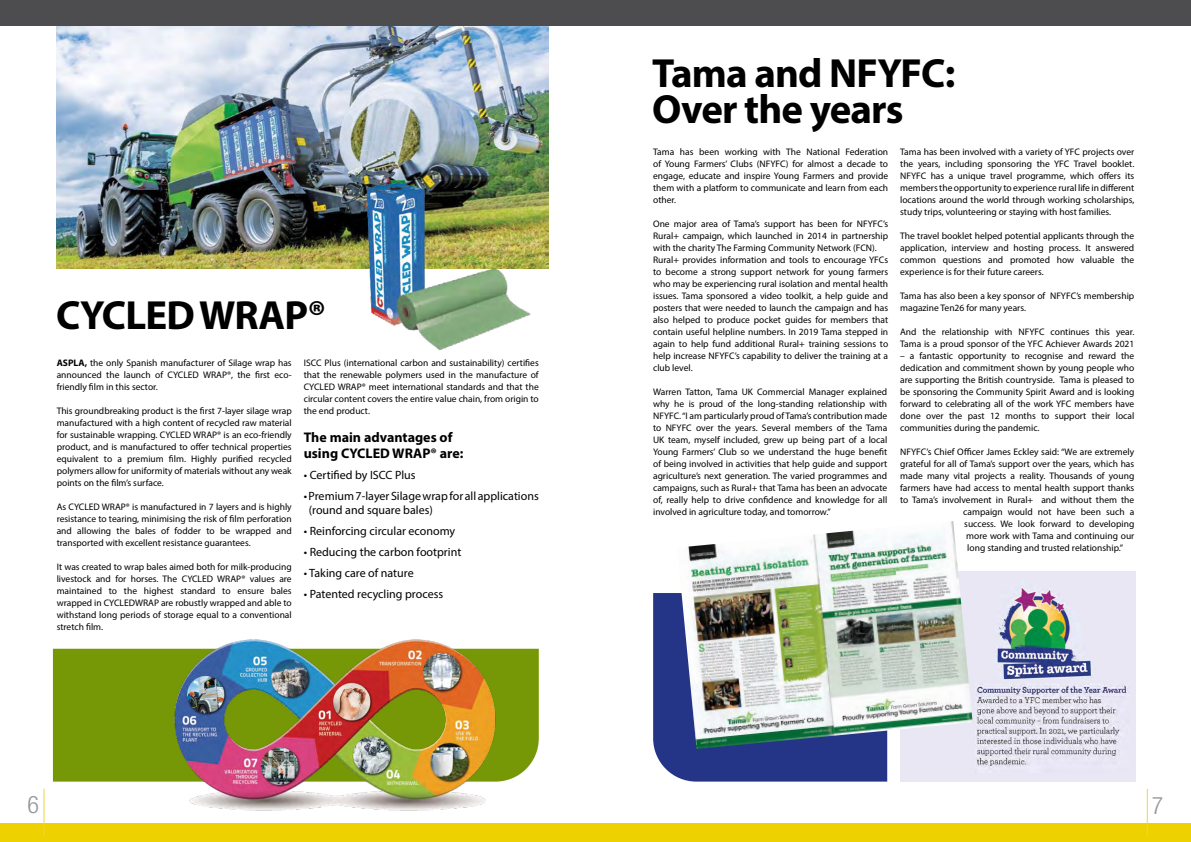
<style>
.page{position:relative;width:1191px;height:842px;background:#fff}
.page>*{position:absolute;margin:0;border:0;box-sizing:border-box;transform-origin:0 0}
.t1{font:700 40.9px/35.3px "Myriad Pro";letter-spacing:-.02em;color:#000}
.t2{font:300 condensed 24px "Helvetica Neue LT Pro";color:#939598}
.t3{font:700 14px/15.8px "Myriad Pro";color:#000}
.t4{font:12px/14px "Myriad Pro";color:#000}
.t5{font:9.5px/12px "Myriad Pro";color:#000;text-align:justify}
.s1{font-weight:700}
</style>
<div class="page">
<div style="left:0;top:823px;width:1191px;height:19px;background:#eed100"></div>
<hr style="left:43px;top:789px;width:1px;height:47px;background:#f1d63c">
<hr style="left:1146px;top:789px;width:1px;height:47px;background:#f1d63c">
<svg style="left:653px;top:593px;width:234px;height:189px;background:#2e3e8d"></svg>
<div style="left:53px;top:649px;width:486px;height:133px;background:#769807"></div>
<img style="left:57px;top:25px;width:492px;height:244px">
<div style="left:0;top:0;width:1191px;height:25px;background:#4d4d4f"></div>
<img style="left:169px;top:639px;width:331px;height:172px">
<img style="left:352px;top:169px;width:191px;height:181px">
<div style="left:900px;top:571px;width:235px;height:211px;background:#e9e7f4"></div>
<img style="left:677px;top:521px;width:295px;height:228px">
<img style="left:975px;top:684px;width:154px;height:83px">
<img style="left:997px;top:587px;width:95px;height:93px">
<h1 class="t1" style="left:56px;top:296px;width:271px">CYCLED WRAP®</h1>
<p class="t5" style="left:57px;top:357px;width:236px"><span class="s1">ASPLA,</span> the only Spanish manufacturer of Silage wrap has announced the launch of CYCLED WRAP®, the first eco&shy;friendly film in this sector.</p>
<p class="t5" style="left:57px;top:405px;width:236px">This groundbreaking product is the first 7-layer silage wrap manufactured with a high content of recycled raw material for sustainable wrapping. CYCLED WRAP® is an eco-friendly product, and is manufactured to offer technical properties equivalent to a premium film. Highly purified recycled polymers allow for uniformity of materials without any weak points on the film’s surface.</p>
<p class="t5" style="left:57px;top:501px;width:236px">As CYCLED WRAP® is manufactured in 7 layers and is highly resistance to tearing, minimising the risk of film perforation and allowing the bales of fodder to be wrapped and transported with excellent resistance guarantees.</p>
<p class="t5" style="left:57px;top:561px;width:236px">It was created to wrap bales aimed both for milk-producing livestock and for horses. The CYCLED WRAP® values are maintained to the highest standard to ensure bales wrapped in CYCLEDWRAP are robustly wrapped and able to withstand long periods of storage equal to a conventional stretch film.</p>
<p class="t5" style="left:304px;top:357px;width:236px">ISCC Plus (international carbon and sustainability) certifies that the renewable polymers used in the manufacture of CYCLED WRAP® meet international standards and that the circular content covers the entire value chain, from origin to the end product.</p>
<h3 class="t3" style="left:304px;top:429px;width:161px">The main advantages of using CYCLED WRAP® are:</h3>
<p class="t4" style="left:304px;top:467px;width:113px">• Certified by ISCC Plus</p>
<p class="t4" style="left:309px;top:488px;width:231px;text-indent:-5px">• Premium 7-layer Silage wrap for all applications (round and square bales)</p>
<p class="t4" style="left:304px;top:523px;width:153px">• Reinforcing circular economy</p>
<p class="t4" style="left:304px;top:544px;width:159px">• Reducing the carbon footprint</p>
<p class="t4" style="left:304px;top:565px;width:111px">• Taking care of nature</p>
<p class="t4" style="left:304px;top:586px;width:141px">• Patented recycling process</p>
<h1 class="t1" style="left:652px;top:55px;width:304px">Tama and NFYFC:<br>Over the years</h1>
<p class="t5" style="left:653px;top:145px;width:236px">Tama has been working with The National Federation of Young Farmers’ Clubs (NFYFC) for almost a decade to engage, educate and inspire Young Farmers and provide them with a platform to communicate and learn from each other.</p>
<p class="t5" style="left:653px;top:217px;width:236px;text-align:left">One major area of Tama’s support has been for NFYFC’s Rural+ campaign, which launched in 2014 in partnership with the charity The Farming Community Network (FCN).<br>Rural+ provides information and tools to encourage YFCs to become a strong support network for young farmers who may be experiencing rural isolation and mental health issues. Tama sponsored a video toolkit, a help guide and posters that were needed to launch the campaign and has also helped to produce pocket guides for members that contain useful helpline numbers. In 2019 Tama stepped in again to help fund additional Rural+ training sessions to help increase NFYFC’s capability to deliver the training at a club level.</p>
<p class="t5" style="left:653px;top:385px;width:236px">Warren Tatton, Tama UK Commercial Manager explained why he is proud of the long-standing relationship with NFYFC. “I am particularly proud of Tama’s contribution made to NFYFC over the years. Several members of the Tama UK team, myself included, grew up being part of a local Young Farmers’ Club so we understand the huge benefit of being involved in activities that help guide and support agriculture’s next generation. The varied programmes and campaigns, such as Rural+ that Tama has been an advocate of, really help to drive confidence and knowledge for all involved in agriculture today, and tomorrow.”</p>
<p class="t5" style="left:900px;top:146px;width:236px">Tama has been involved with a variety of YFC projects over the years, including sponsoring the YFC Travel booklet.<br>NFYFC has a unique travel programme, which offers its members the opportunity to experience rural life in different locations around the world through working scholarships, study trips, volunteering or staying with host families.</p>
<p class="t5" style="left:900px;top:230px;width:236px">The travel booklet helped potential applicants through the application, interview and hosting process. It answered common questions and promoted how valuable the experience is for their future careers.</p>
<p class="t5" style="left:900px;top:290px;width:236px">Tama has also been a key sponsor of NFYFC’s membership magazine Ten26 for many years.</p>
<p class="t5" style="left:900px;top:326px;width:236px">And the relationship with NFYFC continues this year.<br>Tama is a proud sponsor of the YFC Achiever Awards 2021</p>
<p class="t5" style="left:900px;top:350px;width:236px">– a fantastic opportunity to recognise and reward the dedication and commitment shown by young people who are supporting the British countryside. Tama is pleased to be sponsoring the Community Spirit Award and is looking forward to celebrating all of the work YFC members have done over the past 12 months to support their local communities during the pandemic.</p>
<p class="t5" style="left:900px;top:446px;width:236px">NFYFC’s Chief Officer James Eckley said: “We are extremely</p>
<p class="t5" style="left:900px;top:458px;width:236px">grateful for all of Tama’s support over the years, which has</p>
<p class="t5" style="left:900px;top:470px;width:236px">made many vital projects a reality. Thousands of young</p>
<p class="t5" style="left:900px;top:482px;width:236px">farmers have had access to mental health support thanks</p>
<p class="t5" style="left:900px;top:494px;width:236px">to Tama’s involvement in Rural+ and without them the</p>
<p class="t5" style="left:963px;top:505px;width:172px">campaign would not have been such a</p>
<p class="t5" style="left:964px;top:517px;width:171px">success. We look forward to developing</p>
<p class="t5" style="left:966px;top:529px;width:170px">more work with Tama and continuing our</p>
<p class="t5" style="left:967px;top:541px;width:157px">long standing and trusted relationship.”</p>
<h2 class="t2" style="left:28px;top:790px;width:13px">6</h2>
<h2 class="t2" style="left:1152px;top:791px;width:13px">7</h2>
</div>
